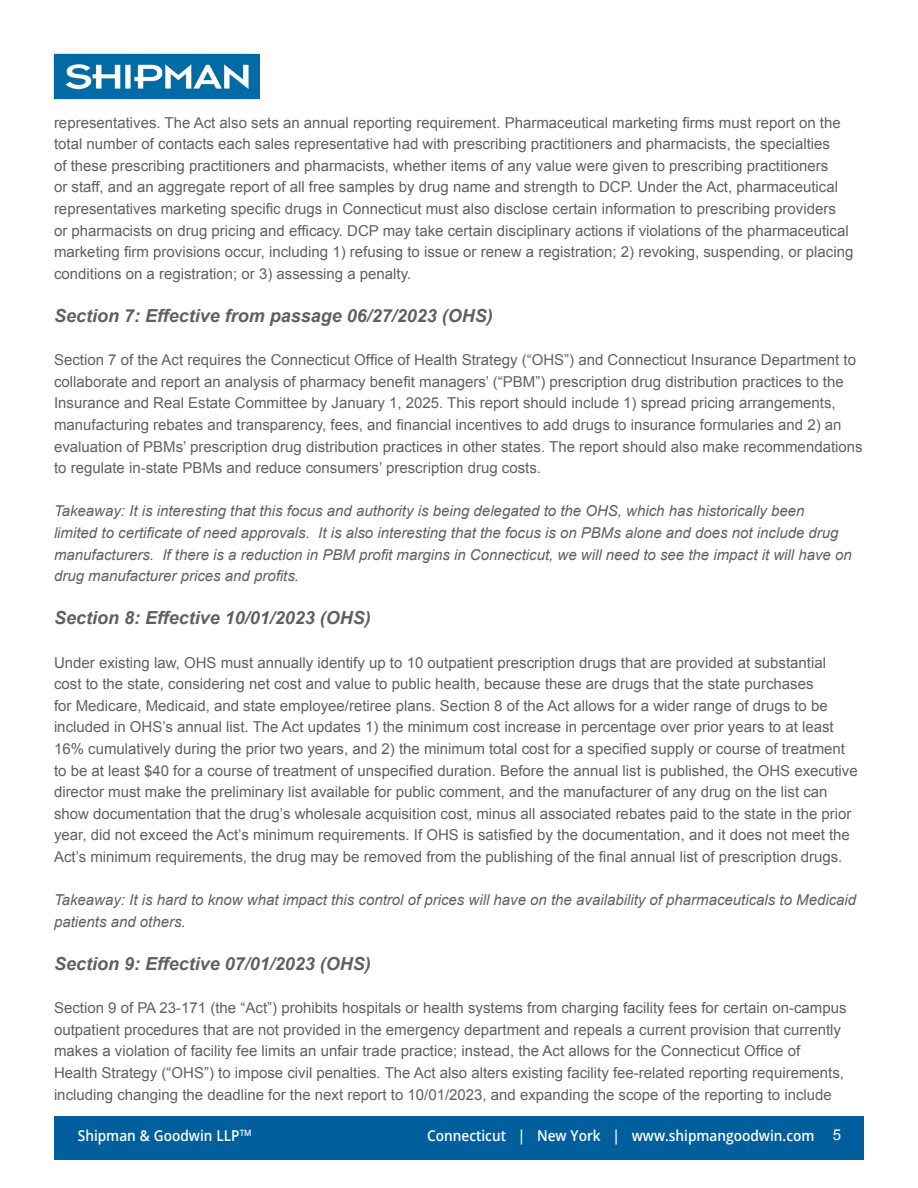
<style>
.page{position:relative;width:918px;height:1188px;background:#fff}
.page>*{position:absolute;margin:0;border:0;box-sizing:border-box;transform-origin:0 0}
.t1{font:italic 700 18px "Arial";color:#5f6062}
.t2{font:15px/21.6px "Arial";color:#5f6062}
.t3{font:italic 15px/21.6px "Arial";color:#5f6062}
.t4{font:600 15px "Open Sans";color:#fff;scale:.91 1}
.t5{font:15px "Arial";color:#fff}
.t6{font:600 8.7px "Open Sans";color:#fff;scale:.91 1}
</style>
<div class="page">
<div style="left:54px;top:1116px;width:810px;height:44px;background:#005f9c"></div>
<img style="left:56px;top:56px;width:202px;height:41px">
<div style="left:54px;top:54px;width:206px;height:45px;border:1px solid #006ba4"></div>
<p class="t2" style="left:54px;top:112px;width:801px">representatives. The Act also sets an annual reporting requirement. Pharmaceutical marketing firms must report on the total number of contacts each sales representative had with prescribing practitioners and pharmacists, the specialties<br>of these prescribing practitioners and pharmacists, whether items of any value were given to prescribing practitioners<br>or staff, and an aggregate report of all free samples by drug name and strength to DCP. Under the Act, pharmaceutical representatives marketing specific drugs in Connecticut must also disclose certain information to prescribing providers<br>or pharmacists on drug pricing and efficacy. DCP may take certain disciplinary actions if violations of the pharmaceutical marketing firm provisions occur, including 1) refusing to issue or renew a registration; 2) revoking, suspending, or placing conditions on a registration; or 3) assessing a penalty.</p>
<p class="t1" style="left:54px;top:304px;width:440px">Section 7: Effective from passage 06/27/2023 (OHS)</p>
<p class="t2" style="left:54px;top:349px;width:810px">Section 7 of the Act requires the Connecticut Office of Health Strategy (“OHS”) and Connecticut Insurance Department to collaborate and report an analysis of pharmacy benefit managers’ (“PBM”) prescription drug distribution practices to the Insurance and Real Estate Committee by January 1, 2025. This report should include 1) spread pricing arrangements, manufacturing rebates and transparency, fees, and financial incentives to add drugs to insurance formularies and 2) an evaluation of PBMs’ prescription drug distribution practices in other states. The report should also make recommendations to regulate in-state PBMs and reduce consumers’ prescription drug costs.</p>
<p class="t3" style="left:54px;top:501px;width:799px">Takeaway: It is interesting that this focus and authority is being delegated to the OHS, which has historically been<br>limited to certificate of need approvals. It is also interesting that the focus is on PBMs alone and does not include drug manufacturers. If there is a reduction in PBM profit margins in Connecticut, we will need to see the impact it will have on drug manufacturer prices and profits.</p>
<p class="t1" style="left:54px;top:606px;width:318px">Section 8: Effective 10/01/2023 (OHS)</p>
<p class="t2" style="left:54px;top:652px;width:805px">Under existing law, OHS must annually identify up to 10 outpatient prescription drugs that are provided at substantial<br>cost to the state, considering net cost and value to public health, because these are drugs that the state purchases<br>for Medicare, Medicaid, and state employee/retiree plans. Section 8 of the Act allows for a wider range of drugs to be included in OHS’s annual list. The Act updates 1) the minimum cost increase in percentage over prior years to at least 16% cumulatively during the prior two years, and 2) the minimum total cost for a specified supply or course of treatment to be at least $40 for a course of treatment of unspecified duration. Before the annual list is published, the OHS executive director must make the preliminary list available for public comment, and the manufacturer of any drug on the list can show documentation that the drug’s wholesale acquisition cost, minus all associated rebates paid to the state in the prior year, did not exceed the Act’s minimum requirements. If OHS is satisfied by the documentation, and it does not meet the Act’s minimum requirements, the drug may be removed from the publishing of the final annual list of prescription drugs.</p>
<p class="t3" style="left:54px;top:889px;width:804px">Takeaway: It is hard to know what impact this control of prices will have on the availability of pharmaceuticals to Medicaid patients and others.</p>
<p class="t1" style="left:54px;top:952px;width:318px">Section 9: Effective 07/01/2023 (OHS)</p>
<p class="t2" style="left:54px;top:997px;width:794px">Section 9 of PA 23-171 (the “Act”) prohibits hospitals or health systems from charging facility fees for certain on-campus outpatient procedures that are not provided in the emergency department and repeals a current provision that currently makes a violation of facility fee limits an unfair trade practice; instead, the Act allows for the Connecticut Office of Health Strategy (“OHS”) to impose civil penalties. The Act also alters existing facility fee-related reporting requirements, including changing the deadline for the next report to 10/01/2023, and expanding the scope of the reporting to include</p>
<p class="t4" style="left:78px;top:1125px;width:179px">Shipman &amp; Goodwin LLP</p>
<p class="t5" style="left:833px;top:1125px;width:10px">5</p>
<p class="t6" style="left:240px;top:1127px;width:15px">TM</p>
<p class="t4" style="left:427px;top:1125px;width:427px">Connecticut | New York | www.shipmangoodwin.com</p>
</div>
